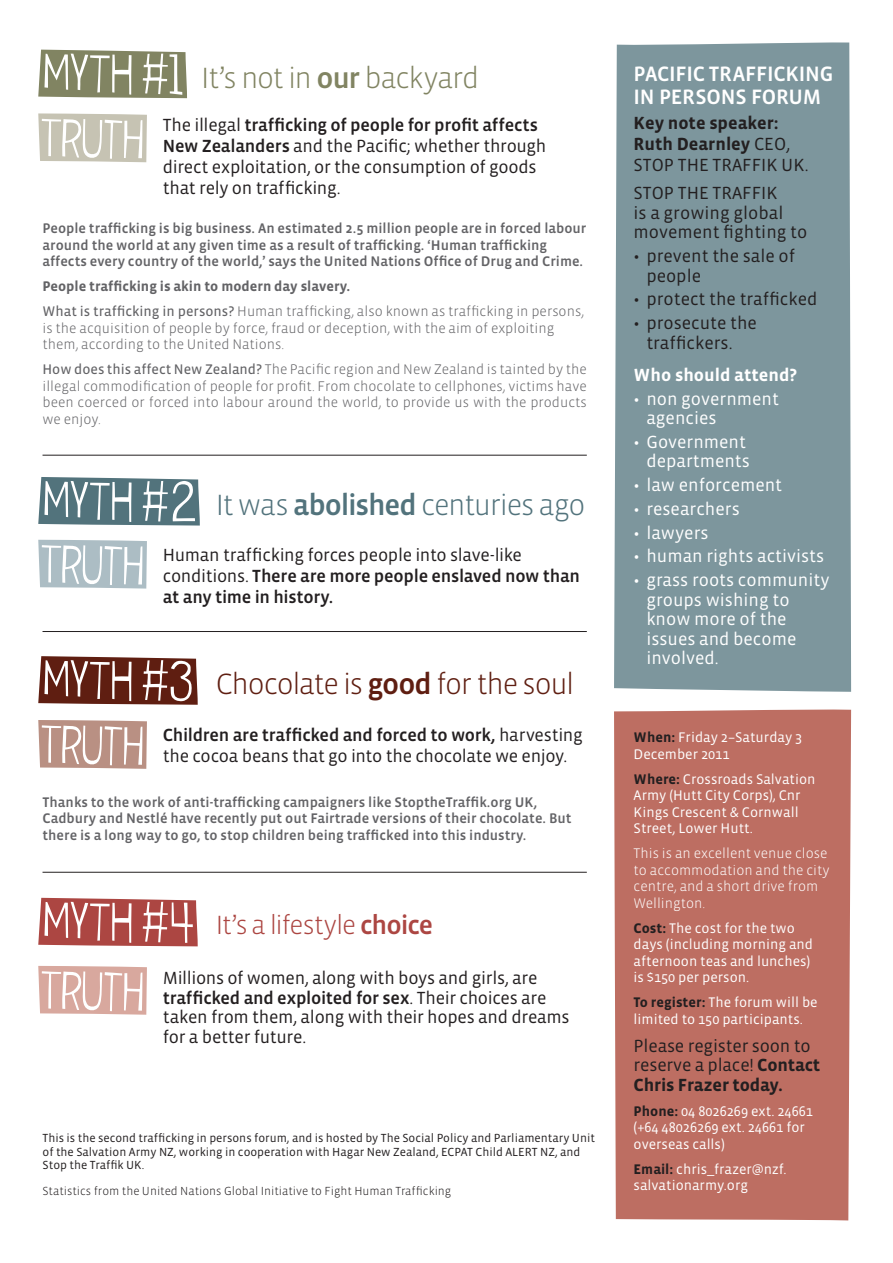
<style>
.page{position:relative;width:893px;height:1263px;background:#fff}
.page>*{position:absolute;margin:0;border:0;box-sizing:border-box;transform-origin:0 0}
.t1{font:300 30px "Vista Sans OT";letter-spacing:-.045em;color:#52737c}
.t2{font:300 30px "Vista Sans OT";letter-spacing:-.04em;color:#5f1e11}
.t3{font:300 30px "Vista Sans OT";letter-spacing:-.04em;color:#818462}
.t4{font:300 27px "Vista Sans OT";letter-spacing:-.045em;color:#ac4642}
.t5{font:500 21.3px/23.1px "Vista Sans OT";letter-spacing:-.01em;color:#fff}
.t6{font:18px/19.5px "Vista Sans OT";letter-spacing:-.01em;color:#231f20}
.t7{font:18px/19.5px "Vista Sans OT";color:#fff}
.t8{font:700 18px/21px "Vista Sans OT";color:#231f20}
.t9{font:700 18px "Vista Sans OT";color:#fff}
.t10{font:500 14.25px/16.5px "Vista Sans OT";color:#636366}
.t11{font:300 14.25px/16.5px "Vista Sans OT";color:#636366}
.t12{font:14.25px/16.5px "Vista Sans OT";color:#fff}
.t13{font:300 14.25px/16.5px "Vista Sans OT";color:#fff}
.t14{font:700 14.25px "Vista Sans OT";color:#636366}
.t15{font:12px/13.5px "Vista Sans OT";color:#231f20}
.t16{font:300 12px "Vista Sans OT";color:#231f20}
.s1{font-weight:500}
.s2{font-weight:400}
.s3{font-weight:700;color:#231f20}
.s4{font-weight:700}
</style>
<div class="page">
<div style="left:614px;top:709px;width:237px;height:511px;background:#bd6e62"></div>
<div style="left:614px;top:42px;width:237px;height:650px;background:#7d969d"></div>
<svg style="left:38px;top:113px;width:109px;height:49px"></svg>
<svg style="left:38px;top:540px;width:109px;height:49px"></svg>
<svg style="left:38px;top:720px;width:109px;height:49px"></svg>
<svg style="left:38px;top:966px;width:109px;height:49px"></svg>
<svg style="left:38px;top:50px;width:149px;height:48px;background:#9c9f84"></svg>
<hr style="left:43px;top:455px;width:544px;height:1px;background:#231f20">
<hr style="left:43px;top:631px;width:544px;height:1px;background:#231f20">
<hr style="left:43px;top:872px;width:544px;height:1px;background:#231f20">
<svg style="left:38px;top:477px;width:162px;height:48px"></svg>
<svg style="left:38px;top:656px;width:160px;height:49px"></svg>
<svg style="left:38px;top:898px;width:160px;height:48px;background:#be6e6b"></svg>
<p class="t3" style="left:201px;top:63px;width:280px">It’s not in <span class="s1">our</span> backyard</p>
<p class="t6" style="left:163px;top:115px;width:385px;line-height:21px">The illegal <span class="s1">trafficking of people for profit affects New Zealanders</span> and the Pacific; whether through direct exploitation, or the consumption of goods that rely on trafficking.</p>
<p class="t10" style="left:43px;top:220px;width:545px">People trafficking is big business. An estimated 2.5 million people are in forced labour around the world at any given time as a result of trafficking. ‘Human trafficking affects every country of the world,’ says the United Nations Office of Drug and Crime.</p>
<p class="t14" style="left:43px;top:279px;width:309px">People trafficking is akin to modern day slavery.</p>
<p class="t11" style="left:43px;top:303px;width:543px"><span class="s2">What is trafficking in persons?</span> Human trafficking, also known as trafficking in persons, is the acquisition of people by force, fraud or deception, with the aim of exploiting them, according to the United Nations.</p>
<p class="t11" style="left:43px;top:361px;width:546px;text-align:justify"><span class="s2">How does this affect New Zealand?</span> The Pacific region and New Zealand is tainted by the illegal commodification of people for profit. From chocolate to cellphones, victims have been coerced or forced into labour around the world, to provide us with the products we enjoy.</p>
<p class="t1" style="left:216px;top:490px;width:371px">It was <span class="s1">abolished</span> centuries ago</p>
<p class="t6" style="left:163px;top:544px;width:419px;line-height:21px">Human trafficking forces people into slave-like conditions. <span class="s1">There are more people enslaved now than at any time in history.</span></p>
<p class="t2" style="left:216px;top:668px;width:360px">Chocolate is <span class="s1">good</span> for the soul</p>
<p class="t6" style="left:163px;top:724px;width:421px;line-height:21px"><span class="s1">Children are trafficked and forced to work,</span> harvesting the cocoa beans that go into the chocolate we enjoy.</p>
<p class="t10" style="left:43px;top:794px;width:530px">Thanks to the work of anti-trafficking campaigners like StoptheTraffik.org UK,<br>Cadbury and Nestlé have recently put out Fairtrade versions of their chocolate. But there is a long way to go, to stop children being trafficked into this industry.</p>
<p class="t4" style="left:216px;top:911px;width:219px">It’s a lifestyle <span class="s1">choice</span></p>
<p class="t6" style="left:163px;top:969px;width:408px">Millions of women, along with boys and girls, are <span class="s1">trafficked and exploited for sex</span>. Their choices are taken from them, along with their hopes and dreams for a better future.</p>
<p class="t15" style="left:43px;top:1131px;width:554px">This is the second trafficking in persons forum, and is hosted by The Social Policy and Parliamentary Unit of the Salvation Army NZ, working in cooperation with Hagar New Zealand, ECPAT Child ALERT NZ, and<br>Stop the Traffik UK.</p>
<p class="t16" style="left:43px;top:1185px;width:410px">Statistics from the United Nations Global Initiative to Fight Human Trafficking</p>
<p class="t5" style="left:634px;top:63px;width:201px">PACIFIC TRAFFICKING<br>IN PERSONS FORUM</p>
<p class="t8" style="left:634px;top:113px;width:177px">Key note speaker:<br>Ruth Dearnley <span class="s2">CEO,<br>STOP THE TRAFFIK UK.</span></p>
<p class="t6" style="left:634px;top:184px;width:175px">STOP THE TRAFFIK<br>is a growing global movement fighting to</p>
<p class="t6" style="left:646px;top:247px;width:150px;text-indent:-13px">• prevent the sale of people</p>
<p class="t6" style="left:634px;top:290px;width:185px">• protect the trafficked</p>
<p class="t6" style="left:646px;top:314px;width:112px;text-indent:-13px">• prosecute the traffickers.</p>
<p class="t9" style="left:634px;top:365px;width:165px">Who should attend?</p>
<p class="t7" style="left:646px;top:389px;width:134px;text-indent:-13px">• non government agencies</p>
<p class="t7" style="left:634px;top:432px;width:118px;text-align:right">• Government departments</p>
<p class="t7" style="left:634px;top:476px;width:150px">• law enforcement</p>
<p class="t7" style="left:634px;top:499px;width:108px">• researchers</p>
<p class="t7" style="left:634px;top:523px;width:77px">• lawyers</p>
<p class="t7" style="left:634px;top:547px;width:192px">• human rights activists</p>
<p class="t7" style="left:646px;top:571px;width:185px;text-indent:-13px">• grass roots community groups wishing to know more of the issues and become involved.</p>
<p class="t12" style="left:634px;top:729px;width:170px"><span class="s3">When:</span> Friday 2–Saturday 3<br>December 2011</p>
<p class="t12" style="left:634px;top:771px;width:183px"><span class="s3">Where:</span> Crossroads Salvation<br>Army (Hutt City Corps), Cnr<br>Kings Crescent &amp; Cornwall<br>Street, Lower Hutt.</p>
<p class="t13" style="left:634px;top:845px;width:197px">This is an excellent venue close to accommodation and the city centre, and a short drive from<br>Wellington.</p>
<p class="t12" style="left:634px;top:920px;width:181px"><span class="s3">Cost:</span> The cost for the two days (including morning and afternoon teas and lunches) is $150 per person.</p>
<p class="t12" style="left:634px;top:994px;width:186px"><span class="s3">To register:</span> The forum will be limited to 150 participants.</p>
<p class="t6" style="left:634px;top:1036px;width:188px">Please register soon to reserve a place! <span class="s4">Contact<br>Chris Frazer today.</span></p>
<p class="t12" style="left:634px;top:1103px;width:181px"><span class="s3">Phone:</span> 04 8026269 ext. 24661 (+64 48026269 ext. 24661 for overseas calls)</p>
<p class="t12" style="left:634px;top:1161px;width:154px"><span class="s3">Email:</span> chris_frazer@nzf. salvationarmy.org</p>
</div>
